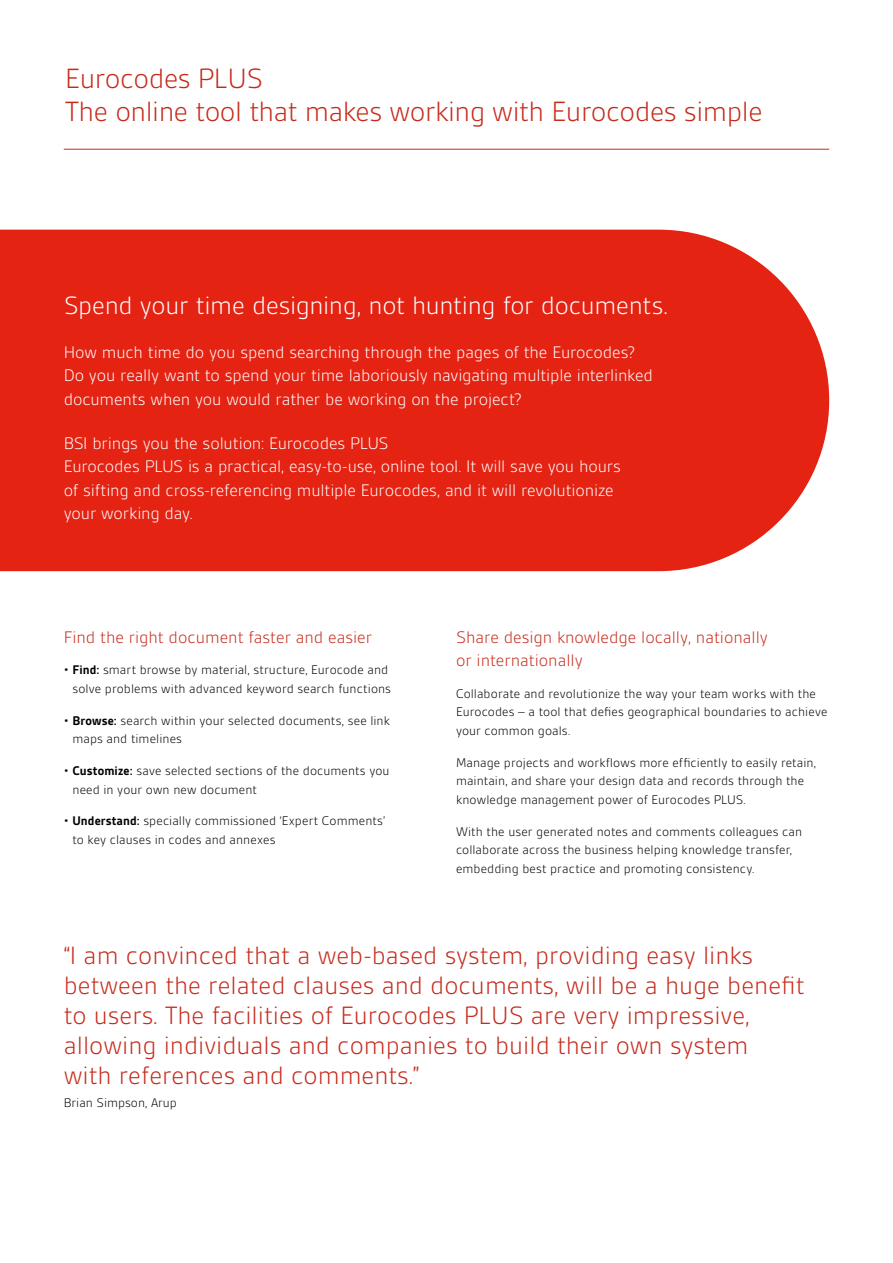
<style>
.page{position:relative;width:893px;height:1263px;background:#fff}
.page>*{position:absolute;margin:0;border:0;box-sizing:border-box;transform-origin:0 0}
.t1{font:300 30px/33px "BSI Gesta";letter-spacing:-.015em;color:#c62a1b}
.t2{font:300 27px/30px "BSI Gesta";color:#c62a1b}
.t3{font:300 27px "BSI Gesta";letter-spacing:-.01em;color:#fff}
.t4{font:300 18px/23.2px "BSI Gesta";letter-spacing:-.01em;color:#fff}
.t5{font:300 18px/23.2px "BSI Gesta";color:#c62a1b}
.t6{font:300 13.5px/18.8px "BSI Gesta";letter-spacing:.005em;color:#000}
.s1{font-weight:700}
</style>
<div class="page">
<hr style="left:64px;top:149px;width:765px;height:1px;background:#c62a1b">
<div style="left:0;top:230px;width:829px;height:341px;background:#e42313"></div>
<h1 class="t1" style="left:65px;top:62px;width:699px">Eurocodes PLUS<br>The online tool that makes working with Eurocodes simple</h1>
<h2 class="t3" style="left:64px;top:291px;width:606px">Spend your time designing, not hunting for documents.</h2>
<h3 class="t4" style="left:64px;top:341px;width:591px">How much time do you spend searching through the pages of the Eurocodes?<br>Do you really want to spend your time laboriously navigating multiple interlinked documents when you would rather be working on the project?</h3>
<h3 class="t4" style="left:64px;top:432px;width:559px">BSI brings you the solution: Eurocodes PLUS<br>Eurocodes PLUS is a practical, easy-to-use, online tool. It will save you hours of sifting and cross-referencing multiple Eurocodes, and it will revolutionize your working day.</h3>
<h3 class="t5" style="left:64px;top:625px;width:310px">Find the right document faster and easier</h3>
<p class="t6" style="left:64px;top:661px;width:329px;text-align:right">• <span class="s1">Find:</span> smart browse by material, structure, Eurocode and solve problems with advanced keyword search functions</p>
<p class="t6" style="left:72px;top:711px;width:319px;text-indent:-9px">• <span class="s1">Browse:</span> search within your selected documents, see link maps and timelines</p>
<p class="t6" style="left:72px;top:761px;width:319px;text-indent:-9px">• <span class="s1">Customize:</span> save selected sections of the documents you need in your own new document</p>
<p class="t6" style="left:72px;top:811px;width:314px;text-indent:-9px">• <span class="s1">Understand:</span> specially commissioned ‘Expert Comments’ to key clauses in codes and annexes</p>
<h3 class="t5" style="left:456px;top:625px;width:313px">Share design knowledge locally, nationally or internationally</h3>
<p class="t6" style="left:456px;top:684px;width:373px">Collaborate and revolutionize the way your team works with the<br>Eurocodes – a tool that defies geographical boundaries to achieve your common goals.</p>
<p class="t6" style="left:456px;top:753px;width:361px">Manage projects and workflows more efficiently to easily retain, maintain, and share your design data and records through the knowledge management power of Eurocodes PLUS.</p>
<p class="t6" style="left:456px;top:822px;width:348px">With the user generated notes and comments colleagues can collaborate across the business helping knowledge transfer, embedding best practice and promoting consistency.</p>
<p class="t2" style="left:64px;top:941px;width:742px">“I am convinced that a web-based system, providing easy links between the related clauses and documents, will be a huge benefit to users. The facilities of Eurocodes PLUS are very impressive, allowing individuals and companies to build their own system<br>with references and comments.”</p>
<p class="t6" style="left:64px;top:1094px;width:115px">Brian Simpson, Arup</p>
</div>
